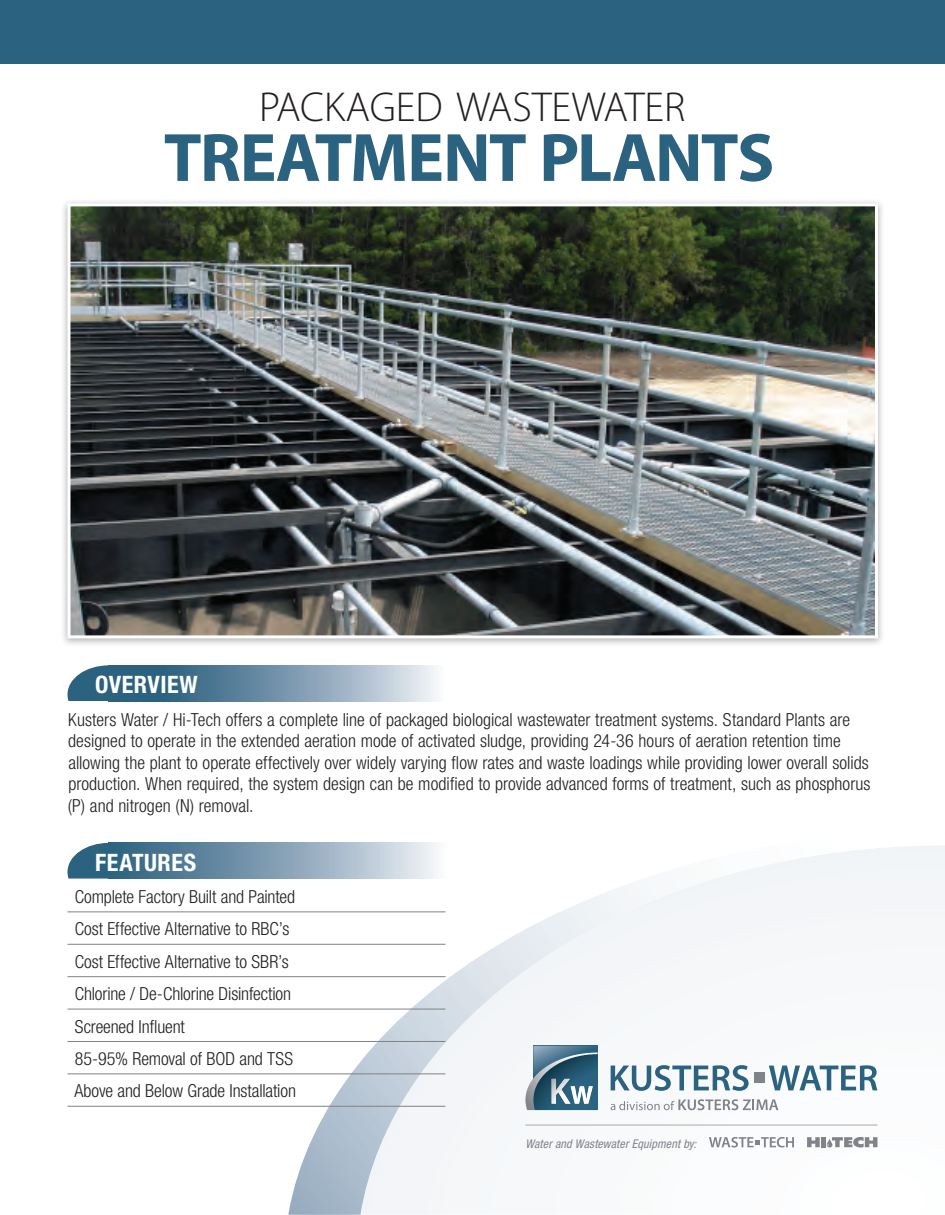
<style>
.page{position:relative;width:945px;height:1215px;background:#fff}
.page>*{position:absolute;margin:0;border:0;box-sizing:border-box;transform-origin:0 0}
.t1{font:700 69px "Myriad Pro";letter-spacing:-.025em;color:#2b627f}
.t2{font:300 42px "Myriad Pro";color:#231f20}
.t3{font:700 condensed 24px "Helvetica Neue LT";letter-spacing:.02em;color:#fff}
.t4{font:300 condensed 18px/21.6px "Helvetica Neue LT";color:#231f20}
.t5{font:italic condensed 12px "Helvetica Neue LT";letter-spacing:.01em;color:#80838a}
</style>
<div class="page">
<svg style="left:288px;top:842px;width:657px;height:373px"></svg>
<div style="left:0;top:0;width:945px;height:64px;background:#2b627f"></div>
<svg style="left:709px;top:1137px;width:85px;height:11px"></svg>
<svg style="left:807px;top:1137px;width:13px;height:10px"></svg>
<hr style="left:821px;top:1137px;width:4px;height:10px;background:#80838a">
<svg style="left:827px;top:1137px;width:50px;height:11px"></svg>
<hr style="left:525px;top:1125px;width:352px;height:1px;background:#a8a9ad">
<svg style="left:611px;top:1065px;width:138px;height:26px"></svg>
<div style="left:754px;top:1072px;width:11px;height:11px;background:#80838a"></div>
<svg style="left:769px;top:1065px;width:109px;height:25px"></svg>
<svg style="left:611px;top:1099px;width:167px;height:11px"></svg>
<svg style="left:525px;top:1046px;width:73px;height:64px"></svg>
<div style="left:61px;top:199px;width:824px;height:449px;background:#231f20;opacity:.35"></div>
<img style="left:72px;top:207px;width:802px;height:427px">
<div style="left:68px;top:203px;width:810px;height:435px;border:3px solid #fff"></div>
<svg style="left:68px;top:665px;width:40px;height:36px"></svg>
<svg style="left:108px;top:665px;width:329px;height:36px"></svg>
<svg style="left:68px;top:843px;width:40px;height:36px"></svg>
<div style="left:108px;top:843px;width:338px;height:36px;background:linear-gradient(to right,#24597a,#eeeff6)"></div>
<hr style="left:68px;top:912px;width:378px;height:1px;background:#808285">
<hr style="left:68px;top:944px;width:378px;height:1px;background:#808285">
<hr style="left:68px;top:976px;width:378px;height:1px;background:#808285">
<hr style="left:68px;top:1009px;width:378px;height:1px;background:#808285">
<hr style="left:68px;top:1041px;width:378px;height:1px;background:#808285">
<hr style="left:68px;top:1074px;width:378px;height:1px;background:#808285">
<hr style="left:68px;top:1106px;width:378px;height:1px;background:#808285">
<p class="t2" style="left:259px;top:82px;width:428px">PACKAGED WASTEWATER</p>
<p class="t1" style="left:164px;top:113px;width:612px">TREATMENT PLANTS</p>
<p class="t3" style="left:95px;top:669px;width:104px">OVERVIEW</p>
<p class="t4" style="left:68px;top:708px;width:804px">Kusters Water / Hi-Tech offers a complete line of packaged biological wastewater treatment systems. Standard Plants are designed to operate in the extended aeration mode of activated sludge, providing 24-36 hours of aeration retention time allowing the plant to operate effectively over widely varying flow rates and waste loadings while providing lower overall solids production. When required, the system design can be modified to provide advanced forms of treatment, such as phosphorus (P) and nitrogen (N) removal.</p>
<p class="t3" style="left:95px;top:848px;width:102px">FEATURES</p>
<p class="t4" style="left:75px;top:886px;width:222px">Complete Factory Built and Painted</p>
<p class="t4" style="left:75px;top:918px;width:216px">Cost Effective Alternative to RBC’s</p>
<p class="t4" style="left:75px;top:951px;width:216px">Cost Effective Alternative to SBR’s</p>
<p class="t4" style="left:75px;top:983px;width:218px">Chlorine / De-Chlorine Disinfection</p>
<p class="t4" style="left:75px;top:1015px;width:111px">Screened Influent</p>
<p class="t4" style="left:75px;top:1048px;width:220px">85-95% Removal of BOD and TSS</p>
<p class="t4" style="left:74px;top:1080px;width:223px">Above and Below Grade Installation</p>
<p class="t5" style="left:525px;top:1136px;width:173px">Water and Wastewater Equipment by:</p>
</div>
